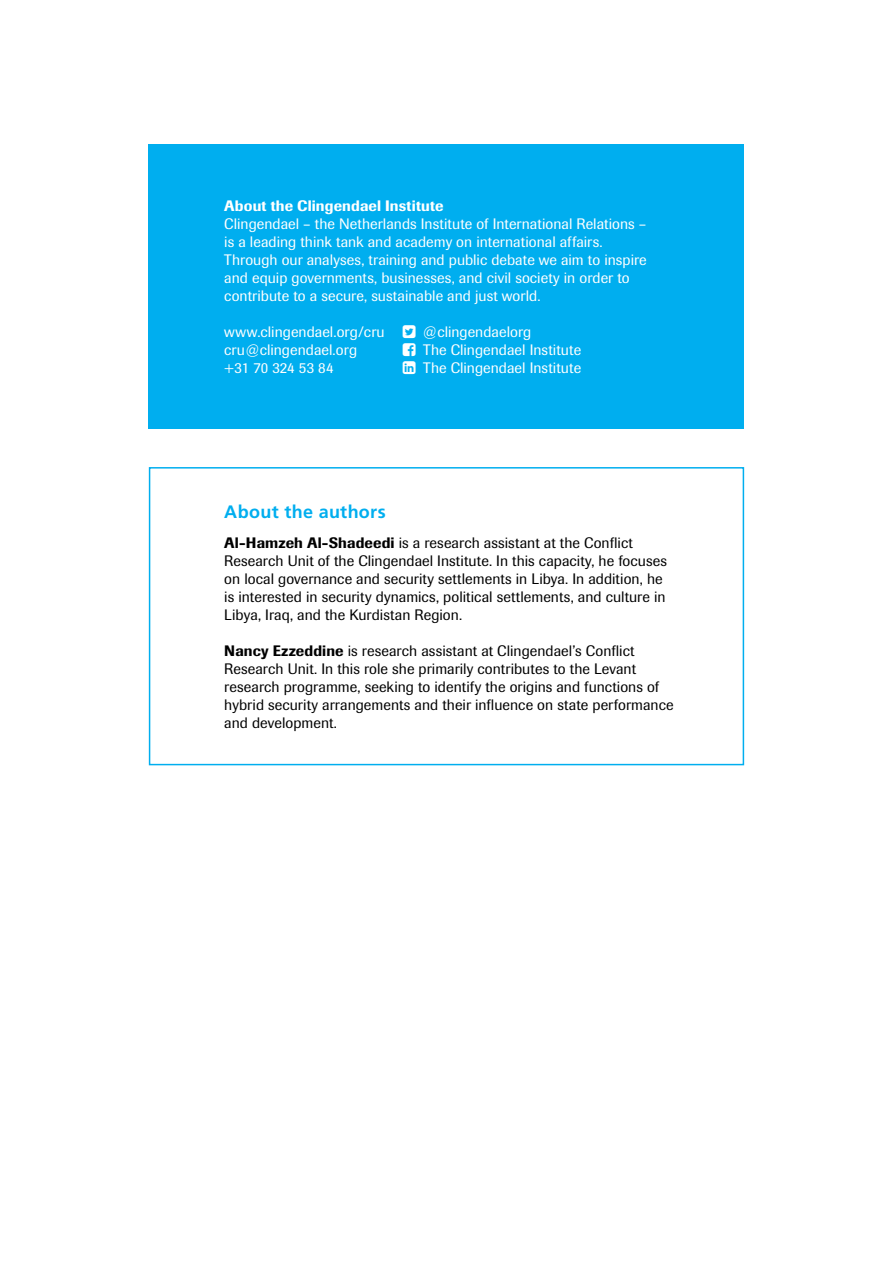
<style>
.page{position:relative;width:893px;height:1263px;background:#fff}
.page>*{position:absolute;margin:0;border:0;box-sizing:border-box;transform-origin:0 0}
.t1{font:700 18px "Frutiger LT Std";letter-spacing:.015em;color:#00aeef}
.t2{font:15px/18px "Imago";letter-spacing:.005em;color:#000}
.t3{font:15px/18px "Imago";letter-spacing:.005em;color:#fff}
.t4{font:500 15px "Imago";letter-spacing:.01em;color:#fff}
.s1{font-weight:500}
</style>
<div class="page">
<div style="left:149px;top:144px;width:595px;height:284px;background:#00aeef"></div>
<div style="left:149px;top:467px;width:595px;height:298px;border:2px solid #00aeef"></div>
<p class="t4" style="left:224px;top:197px;width:221px">About the Clingendael Institute</p>
<p class="t3" style="left:224px;top:215px;width:424px">Clingendael – the Netherlands Institute of International Relations – is a leading think tank and academy on international affairs.<br>Through our analyses, training and public debate we aim to inspire and equip governments, businesses, and civil society in order to contribute to a secure, sustainable and just world.</p>
<p class="t3" style="left:224px;top:323px;width:162px">www.clingendael.org/cru</p>
<p class="t3" style="left:423px;top:323px;width:110px">@clingendaelorg</p>
<p class="t3" style="left:224px;top:341px;width:134px">cru@clingendael.org</p>
<p class="t3" style="left:423px;top:341px;width:159px">The Clingendael Institute</p>
<p class="t3" style="left:224px;top:359px;width:111px">+31 70 324 53 84</p>
<p class="t3" style="left:423px;top:359px;width:159px">The Clingendael Institute</p>
<h2 class="t1" style="left:224px;top:501px;width:163px">About the authors</h2>
<p class="t2" style="left:224px;top:534px;width:444px"><span class="s1">Al-Hamzeh Al-Shadeedi</span> is a research assistant at the Conflict Research Unit of the Clingendael Institute. In this capacity, he focuses on local governance and security settlements in Libya. In addition, he is interested in security dynamics, political settlements, and culture in Libya, Iraq, and the Kurdistan Region.</p>
<p class="t2" style="left:224px;top:642px;width:451px"><span class="s1">Nancy Ezzeddine</span> is research assistant at Clingendael’s Conflict Research Unit. In this role she primarily contributes to the Levant research programme, seeking to identify the origins and functions of hybrid security arrangements and their influence on state performance and development.</p>
</div>
